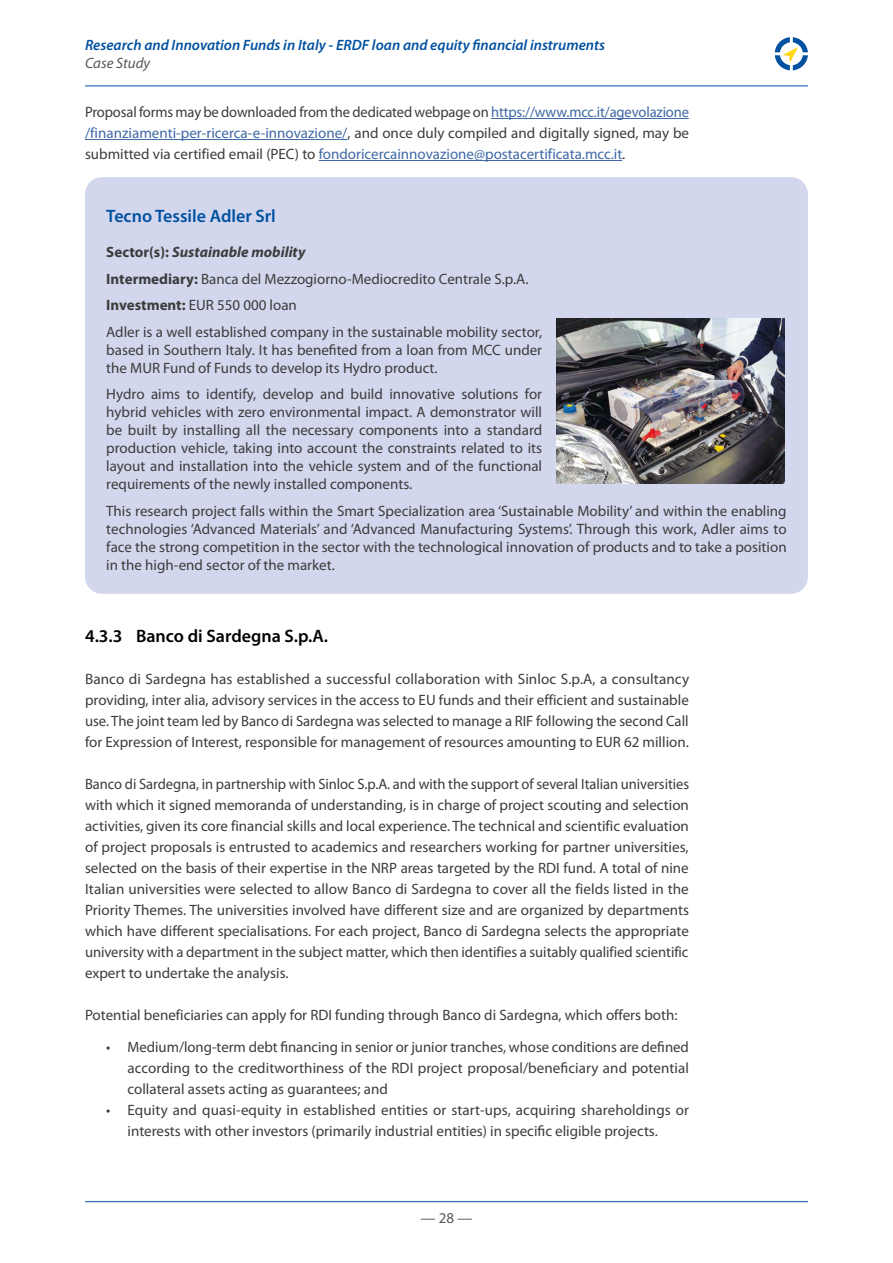
<style>
.page{position:relative;width:893px;height:1263px;background:#fff}
.page>*{position:absolute;margin:0;border:0;box-sizing:border-box;transform-origin:0 0}
.t1{font:600 18px "Myriad Pro";color:#000}
.t2{font:600 18px "Myriad Pro";color:#0051a0}
.t3{font:15px/21px "Myriad Pro";color:#3c3c3b;text-align:justify}
.t4{font:italic 600 15px "Myriad Pro";color:#0051a0}
.t5{font:italic 15px "Myriad Pro";color:#575756}
.t6{font:15px "Myriad Pro";color:#575756}
.s1{color:#3f68a5}
.s2{font-weight:700}
.s3{font-weight:700;font-style:italic}
</style>
<div class="page">
<hr style="left:85px;top:1201px;width:723px;height:1px;background:#0051a0">
<hr style="left:85px;top:86px;width:723px;height:1px;background:#0051a0">
<svg style="left:775px;top:37px;width:33px;height:33px"></svg>
<hr style="left:491px;top:118px;width:198px;height:1px;background:#3f68a5">
<hr style="left:85px;top:139px;width:262px;height:1px;background:#3f68a5">
<hr style="left:319px;top:160px;width:303px;height:1px;background:#3f68a5">
<div style="left:85px;top:177px;width:723px;height:417px;background:#d3d7ee;border-radius:17px"></div>
<img style="left:557px;top:318px;width:227px;height:165px">
<p class="t4" style="left:85px;top:35px;width:521px">Research and Innovation Funds in Italy - ERDF loan and equity financial instruments</p>
<p class="t5" style="left:85px;top:53px;width:67px">Case Study</p>
<p class="t3" style="left:85px;top:101px;width:606px">Proposal forms may be downloaded from the dedicated webpage on <span class="s1">https://www.mcc.it/agevolazione /finanziamenti-per-ricerca-e-innovazione/</span>, and once duly compiled and digitally signed, may be submitted via certified email (PEC) to <span class="s1">fondoricercainnovazione@postacertificata.mcc.it</span>.</p>
<p class="t2" style="left:106px;top:205px;width:171px">Tecno Tessile Adler Srl</p>
<p class="t3" style="left:106px;top:238px;width:437px;line-height:26.5px;text-align:left"><span class="s2">Sector(s):</span> <span class="s3">Sustainable mobility<br></span><span class="s2">Intermediary:</span> Banca del Mezzogiorno-Mediocredito Centrale S.p.A.<br><span class="s2">Investment:</span> EUR 550 000 loan<br>Adler is a well established company in the sustainable mobility sector,</p>
<p class="t3" style="left:106px;top:340px;width:437px;line-height:18px">based in Southern Italy. It has benefited from a loan from MCC under the MUR Fund of Funds to develop its Hydro product.</p>
<p class="t3" style="left:106px;top:385px;width:437px;line-height:18px">Hydro aims to identify, develop and build innovative solutions for hybrid vehicles with zero environmental impact. A demonstrator will be built by installing all the necessary components into a standard production vehicle, taking into account the constraints related to its layout and installation into the vehicle system and of the functional requirements of the newly installed components.</p>
<p class="t3" style="left:106px;top:501px;width:682px;line-height:18px">This research project falls within the Smart Specialization area ‘Sustainable Mobility’ and within the enabling technologies ‘Advanced Materials’ and ‘Advanced Manufacturing Systems’. Through this work, Adler aims to face the strong competition in the sector with the technological innovation of products and to take a position in the high-end sector of the market.</p>
<p class="t1" style="left:85px;top:625px;width:244px">4.3.3 Banco di Sardegna S.p.A.</p>
<p class="t3" style="left:85px;top:668px;width:606px">Banco di Sardegna has established a successful collaboration with Sinloc S.p.A, a consultancy providing, inter alia, advisory services in the access to EU funds and their efficient and sustainable use. The joint team led by Banco di Sardegna was selected to manage a RIF following the second Call for Expression of Interest, responsible for management of resources amounting to EUR 62 million.</p>
<p class="t3" style="left:85px;top:773px;width:606px">Banco di Sardegna, in partnership with Sinloc S.p.A. and with the support of several Italian universities with which it signed memoranda of understanding, is in charge of project scouting and selection activities, given its core financial skills and local experience. The technical and scientific evaluation of project proposals is entrusted to academics and researchers working for partner universities, selected on the basis of their expertise in the NRP areas targeted by the RDI fund. A total of nine Italian universities were selected to allow Banco di Sardegna to cover all the fields listed in the Priority Themes. The universities involved have different size and are organized by departments which have different specialisations. For each project, Banco di Sardegna selects the appropriate university with a department in the subject matter, which then identifies a suitably qualified scientific expert to undertake the analysis.</p>
<p class="t3" style="left:85px;top:1004px;width:594px">Potential beneficiaries can apply for RDI funding through Banco di Sardegna, which offers both:</p>
<p class="t3" style="left:128px;top:1036px;width:563px;text-indent:-21px">• Medium/long-term debt financing in senior or junior tranches, whose conditions are defined according to the creditworthiness of the RDI project proposal/beneficiary and potential collateral assets acting as guarantees; and</p>
<p class="t3" style="left:128px;top:1099px;width:563px;text-indent:-21px">• Equity and quasi-equity in established entities or start-ups, acquiring shareholdings or interests with other investors (primarily industrial entities) in specific eligible projects.</p>
<p class="t6" style="left:421px;top:1209px;width:53px">— 28 —</p>
</div>
